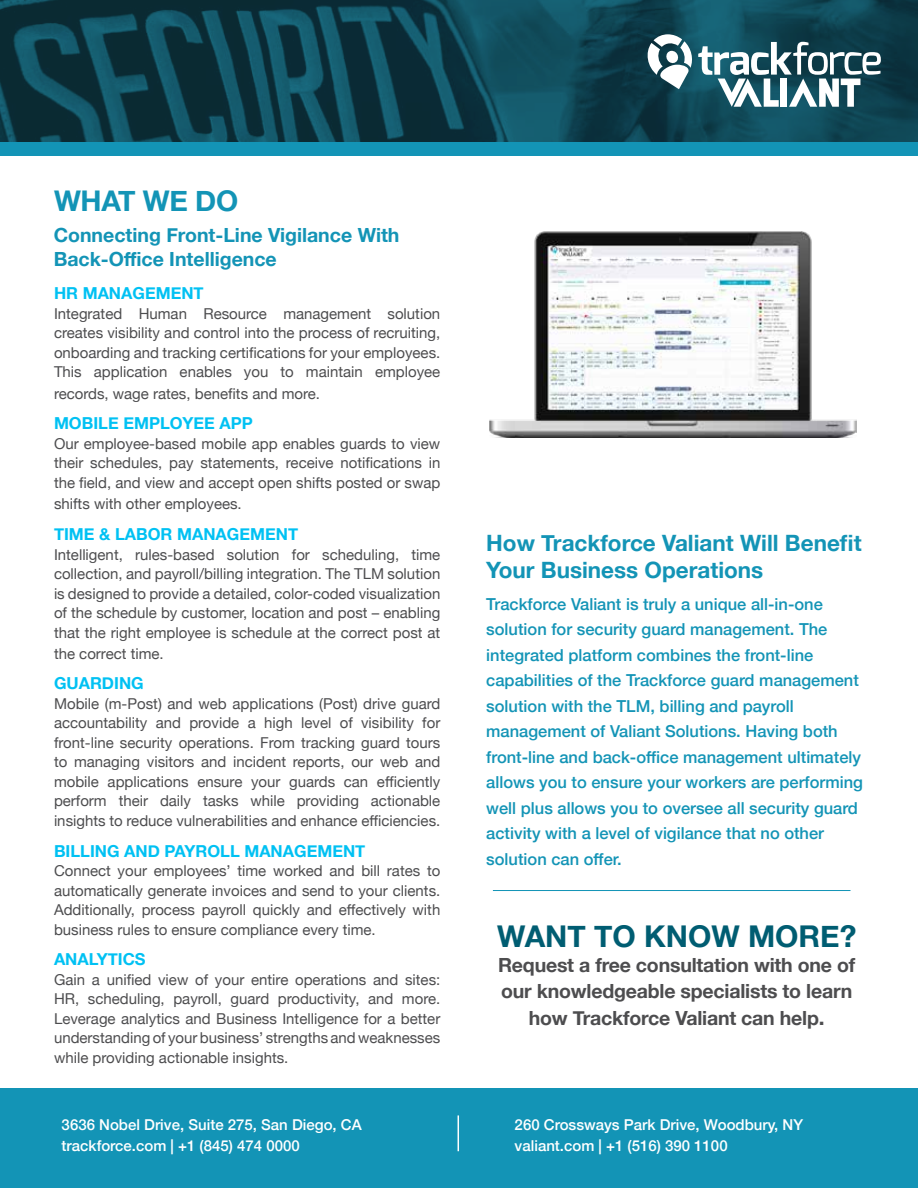
<style>
.page{position:relative;width:918px;height:1188px;background:#fff}
.page>*{position:absolute;margin:0;border:0;box-sizing:border-box;transform-origin:0 0}
.t1{font:700 30px "Helvetica Neue";color:#005d72}
.t2{font:700 28.5px "Helvetica Neue";letter-spacing:-.01em;color:#1394b6}
.t3{font:700 22.5px/27px "Helvetica Neue";color:#1394b6}
.t4{font:700 19.5px/26.2px "Helvetica Neue";letter-spacing:-.01em;color:#4d4d4f;text-align:center}
.t5{font:700 19.5px/24px "Helvetica Neue";color:#1394b6}
.t6{font:500 16.5px/25.5px "Helvetica Neue";color:#1394b6}
.t7{font:700 16.5px "Helvetica Neue";color:#00c1f3}
.t8{font:15px/19.5px "Helvetica Neue";color:#4d4d4f;text-align:justify}
.t9{font:500 15px/21.5px "Helvetica Neue";color:#fff}
.s1{font-size:21px}
</style>
<div class="page">
<svg style="left:0;top:0;width:918px;height:143px;background:#0e4351"></svg>
<svg style="left:648px;top:34px;width:233px;height:73px"></svg>
<div style="left:0;top:143px;width:918px;height:13px;background:#1394b6"></div>
<div style="left:0;top:1089px;width:918px;height:99px;background:#1394b6"></div>
<hr style="left:458px;top:1115px;width:1px;height:36px;background:#fff">
<hr style="left:493px;top:890px;width:357px;height:1px;background:#1394b6">
<img style="left:489px;top:232px;width:367px;height:206px">
<h2 class="t2" style="left:54px;top:178px;width:186px">WHAT WE DO</h2>
<h3 class="t5" style="left:54px;top:223px;width:347px">Connecting Front-Line Vigilance With<br>Back-Office Intelligence</h3>
<p class="t7" style="left:54px;top:280px;width:151px">HR MANAGEMENT</p>
<p class="t8" style="left:54px;top:304px;width:388px">Integrated Human Resource management solution creates visibility and control into the process of recruiting, onboarding and tracking certifications for your employees.<br>This application enables you to maintain employee</p>
<p class="t8" style="left:54px;top:384px;width:268px">records, wage rates, benefits and more.</p>
<p class="t7" style="left:54px;top:411px;width:200px">MOBILE EMPLOYEE APP</p>
<p class="t8" style="left:54px;top:435px;width:388px">Our employee-based mobile app enables guards to view their schedules, pay statements, receive notifications in the field, and view and accept open shifts posted or swap</p>
<p class="t8" style="left:54px;top:495px;width:189px">shifts with other employees.</p>
<p class="t7" style="left:54px;top:521px;width:246px">TIME &amp; LABOR MANAGEMENT</p>
<p class="t8" style="left:54px;top:546px;width:388px">Intelligent, rules-based solution for scheduling, time collection, and payroll/billing integration. The TLM solution is designed to provide a detailed, color-coded visualization of the schedule by customer, location and post – enabling that the right employee is schedule at the correct post at</p>
<p class="t8" style="left:54px;top:645px;width:111px">the correct time.</p>
<p class="t7" style="left:54px;top:671px;width:91px">GUARDING</p>
<p class="t8" style="left:54px;top:695px;width:388px">Mobile (m-Post) and web applications (Post) drive guard accountability and provide a high level of visibility for front-line security operations. From tracking guard tours to managing visitors and incident reports, our web and mobile applications ensure your guards can efficiently perform their daily tasks while providing actionable insights to reduce vulnerabilities and enhance efficiencies.</p>
<p class="t7" style="left:54px;top:838px;width:313px">BILLING AND PAYROLL MANAGEMENT</p>
<p class="t8" style="left:54px;top:862px;width:388px">Connect your employees’ time worked and bill rates to automatically generate invoices and send to your clients.<br>Additionally, process payroll quickly and effectively with business rules to ensure compliance every time.</p>
<p class="t7" style="left:54px;top:947px;width:93px">ANALYTICS</p>
<p class="t8" style="left:54px;top:971px;width:388px">Gain a unified view of your entire operations and sites:<br>HR, scheduling, payroll, guard productivity, and more.<br>Leverage analytics and Business Intelligence for a better understanding of your business’ strengths and weaknesses while providing actionable insights.</p>
<h3 class="t3" style="left:486px;top:530px;width:377px">How Trackforce Valiant Will Benefit<br>Your Business Operations</h3>
<p class="t6" style="left:486px;top:590px;width:378px">Trackforce Valiant is truly a unique all-in-one solution for security guard management. The integrated platform combines the front-line capabilities of the Trackforce guard management solution with the TLM, billing and payroll management of Valiant Solutions. Having both front-line and back-office management ultimately allows you to ensure your workers are performing well plus allows you to oversee all security guard activity with a level of vigilance that no other solution can offer.</p>
<h1 class="t1" style="left:497px;top:912px;width:361px">WANT TO KNOW MORE?</h1>
<h3 class="t4" style="left:498px;top:952px;width:359px">Request a free consultation with one of our knowledgeable specialists to learn how Trackforce Valiant can help<span class="s1">.</span></h3>
<p class="t9" style="left:62px;top:1112px;width:302px">3636 Nobel Drive, Suite 275, San Diego, CA trackforce.com | +1 (845) 474 0000</p>
<p class="t9" style="left:515px;top:1112px;width:290px">260 Crossways Park Drive, Woodbury, NY valiant.com | +1 (516) 390 1100</p>
</div>
